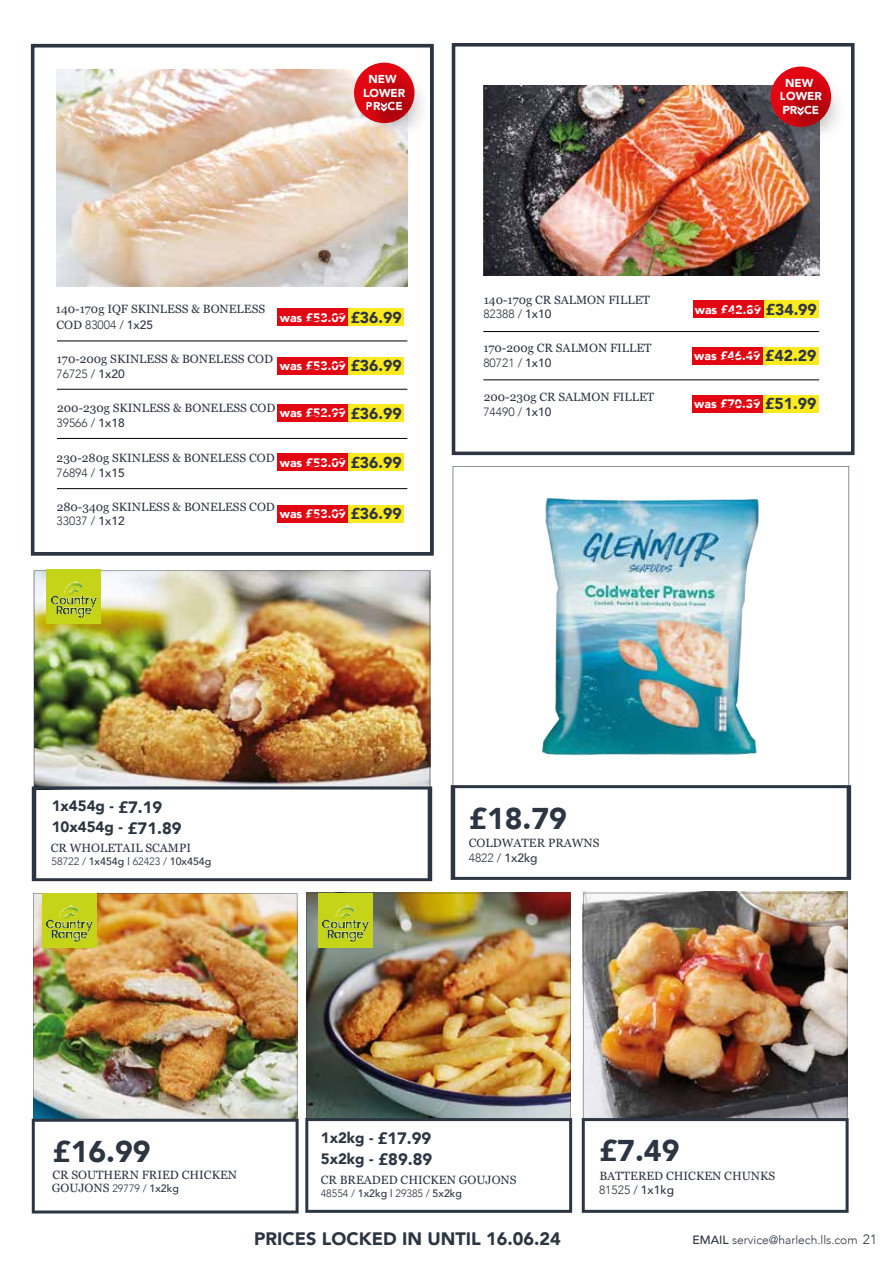
<style>
.page{position:relative;width:893px;height:1263px;background:#fff}
.page>*{position:absolute;margin:0;border:0;box-sizing:border-box;transform-origin:0 0}
.t1{font:900 30px "Avenir";color:#2c3542}
.t2{font:900 18px "Avenir";color:#2c3542}
.t3{font:900 15px/21px "Avenir";color:#2c3542}
.t4{font:900 12.3px "Avenir";color:#fff}
.t5{font:12px/13.2px "Georgia";color:#2c3542}
.t6{font:300 12px "Avenir";color:#2c3542}
.t7{font:900 11.55px/13.8px "Avenir";color:#fff;text-align:center}
.t8{font:500 10.65px "Avenir";color:#2c3542}
.t9{font:300 10.65px "Avenir";color:#2c3542}
.s1{font-family:"Georgia";font-weight:400}
.s2{font-weight:500}
.s3{font-size:15.75px;color:#2c3542}
.s4{font-size:16.5px}
.s5{font-weight:300}
.s6{font-family:"Avenir";font-weight:300;font-size:10.65px}
.s7{font-family:"Avenir";font-weight:500;font-size:10.65px}
.s8{font-size:13.5px}
</style>
<div class="page">
<img style="left:583px;top:893px;width:264px;height:225px">
<svg style="left:582px;top:1118px;width:267px;height:95px"></svg>
<img style="left:34px;top:571px;width:396px;height:215px">
<svg style="left:32px;top:786px;width:400px;height:95px"></svg>
<svg style="left:453px;top:466px;width:396px;height:319px"></svg>
<svg style="left:451px;top:785px;width:400px;height:95px"></svg>
<img style="left:33px;top:893px;width:264px;height:226px">
<svg style="left:32px;top:1119px;width:267px;height:94px"></svg>
<img style="left:307px;top:893px;width:264px;height:225px">
<svg style="left:305px;top:1118px;width:267px;height:95px"></svg>
<img style="left:527px;top:489px;width:245px;height:277px">
<svg style="left:30px;top:43px;width:404px;height:513px"></svg>
<img style="left:451px;top:43px;width:404px;height:413px">
<div style="left:348px;top:309px;width:56px;height:17px;background:#fbea1f"></div>
<div style="left:278px;top:309px;width:70px;height:17px;background:#e30613"></div>
<div style="left:348px;top:357px;width:56px;height:17px;background:#fbea1f"></div>
<div style="left:278px;top:357px;width:70px;height:17px;background:#e30613"></div>
<div style="left:348px;top:404px;width:56px;height:17px;background:#fbea1f"></div>
<div style="left:278px;top:404px;width:70px;height:17px;background:#e30613"></div>
<div style="left:348px;top:453px;width:56px;height:18px;background:#fbea1f"></div>
<div style="left:278px;top:453px;width:70px;height:18px;background:#e30613"></div>
<div style="left:348px;top:505px;width:56px;height:17px;background:#fbea1f"></div>
<div style="left:278px;top:505px;width:70px;height:17px;background:#e30613"></div>
<div style="left:47px;top:569px;width:54px;height:55px;background:#c5d319"></div>
<img style="left:51px;top:581px;width:46px;height:36px">
<div style="left:42px;top:893px;width:55px;height:55px;background:#c5d319"></div>
<img style="left:47px;top:906px;width:45px;height:35px">
<div style="left:318px;top:893px;width:55px;height:55px;background:#c5d319"></div>
<img style="left:323px;top:906px;width:45px;height:35px">
<img style="left:351px;top:61px;width:83px;height:88px">
<img style="left:369px;top:90px;width:51px;height:55px">
<svg style="left:381px;top:102px;width:6px;height:10px"></svg>
<div style="left:763px;top:301px;width:56px;height:17px;background:#fbea1f"></div>
<div style="left:693px;top:301px;width:70px;height:17px;background:#e30613"></div>
<div style="left:763px;top:347px;width:55px;height:17px;background:#fbea1f"></div>
<div style="left:692px;top:347px;width:71px;height:17px;background:#e30613"></div>
<div style="left:763px;top:395px;width:55px;height:17px;background:#fbea1f"></div>
<div style="left:692px;top:395px;width:71px;height:17px;background:#e30613"></div>
<img style="left:768px;top:65px;width:87px;height:88px">
<img style="left:785px;top:94px;width:52px;height:55px">
<svg style="left:797px;top:106px;width:6px;height:10px"></svg>
<p class="t7" style="left:363px;top:72px;width:43px">NEW<br>LOWER<br>PR CE</p>
<p class="t5" style="left:56px;top:302px;width:211px">140-170g IQF SKINLESS &amp; BONELESS</p>
<p class="t6" style="left:57px;top:318px;width:98px"><span class="s1">COD</span> 83004 / <span class="s2">1x25</span></p>
<p class="t4" style="left:280px;top:307px;width:124px">was £53.09 <span class="s3">£36.99</span></p>
<p class="t4" style="left:280px;top:355px;width:124px">was £53.09 <span class="s3">£36.99</span></p>
<p class="t4" style="left:280px;top:403px;width:124px">was £52.99 <span class="s3">£36.99</span></p>
<p class="t4" style="left:280px;top:452px;width:124px">was £53.09 <span class="s3">£36.99</span></p>
<p class="t5" style="left:57px;top:351px;width:218px">170-200g SKINLESS &amp; BONELESS COD</p>
<p class="t6" style="left:57px;top:366px;width:70px">76725 / <span class="s2">1x20</span></p>
<p class="t5" style="left:57px;top:401px;width:220px">200-230g SKINLESS &amp; BONELESS COD</p>
<p class="t6" style="left:57px;top:416px;width:70px">39566 / <span class="s2">1x18</span></p>
<p class="t5" style="left:57px;top:451px;width:220px">230-280g SKINLESS &amp; BONELESS COD</p>
<p class="t6" style="left:57px;top:466px;width:70px">76894 / <span class="s2">1x15</span></p>
<p class="t5" style="left:57px;top:500px;width:220px">280-340g SKINLESS &amp; BONELESS COD</p>
<p class="t6" style="left:57px;top:514px;width:70px">33037 / <span class="s2">1x12</span></p>
<p class="t4" style="left:280px;top:503px;width:124px">was £53.09 <span class="s3">£36.99</span></p>
<p class="t7" style="left:780px;top:75px;width:43px">NEW<br>LOWER<br>PR CE</p>
<p class="t5" style="left:484px;top:292px;width:168px">140-170g CR SALMON FILLET</p>
<p class="t6" style="left:483px;top:307px;width:70px">82388 / <span class="s2">1x10</span></p>
<p class="t5" style="left:483px;top:341px;width:170px">170-200g CR SALMON FILLET</p>
<p class="t6" style="left:483px;top:355px;width:70px">80721 / <span class="s2">1x10</span></p>
<p class="t5" style="left:484px;top:390px;width:172px">200-230g CR SALMON FILLET</p>
<p class="t6" style="left:483px;top:405px;width:70px">74490 / <span class="s2">1x10</span></p>
<p class="t4" style="left:695px;top:299px;width:124px">was £42.89 <span class="s3">£34.99</span></p>
<p class="t4" style="left:694px;top:345px;width:124px">was £46.49 <span class="s3">£42.29</span></p>
<p class="t4" style="left:694px;top:393px;width:124px">was £70.39 <span class="s3">£51.99</span></p>
<p class="t3" style="left:52px;top:795px;width:131px">1x454g - <span class="s4">£7.19<br></span>10x454g - <span class="s4">£71.89</span></p>
<p class="t5" style="left:51px;top:841px;width:142px">CR WHOLETAIL SCAMPI</p>
<p class="t8" style="left:52px;top:852px;width:161px"><span class="s5">58722 /</span> 1x454g | <span class="s5">62423 /</span> 10x454g</p>
<h1 class="t1" style="left:469px;top:793px;width:99px">£18.79</h1>
<p class="t5" style="left:469px;top:835px;width:132px">COLDWATER PRAWNS</p>
<p class="t6" style="left:469px;top:850px;width:70px">4822 / <span class="s2">1x2kg</span></p>
<h1 class="t1" style="left:53px;top:1126px;width:99px">£16.99</h1>
<p class="t3" style="left:321px;top:1127px;width:113px">1x2kg - <span class="s4">£17.99<br></span>5x2kg - <span class="s4">£89.89</span></p>
<h1 class="t1" style="left:599px;top:1125px;width:81px">£7.49</h1>
<p class="t5" style="left:52px;top:1167px;width:187px">CR SOUTHERN FRIED CHICKEN<br>GOUJONS <span class="s6">29779 /</span> <span class="s7">1x2kg</span></p>
<p class="t5" style="left:321px;top:1173px;width:197px">CR BREADED CHICKEN GOUJONS</p>
<p class="t9" style="left:321px;top:1187px;width:143px">48554 / <span class="s2">1x2kg |</span> 29385 / <span class="s2">5x2kg</span></p>
<p class="t5" style="left:599px;top:1168px;width:177px">BATTERED CHICKEN CHUNKS</p>
<p class="t6" style="left:599px;top:1183px;width:77px">81525 / <span class="s2">1x1kg</span></p>
<h2 class="t2" style="left:254px;top:1223px;width:308px">PRICES LOCKED IN UNTIL 16.06.24</h2>
<p class="t6" style="left:693px;top:1233px;width:186px"><span class="s2">EMAIL</span> service@harlech.lls.com <span class="s8">21</span></p>
</div>
